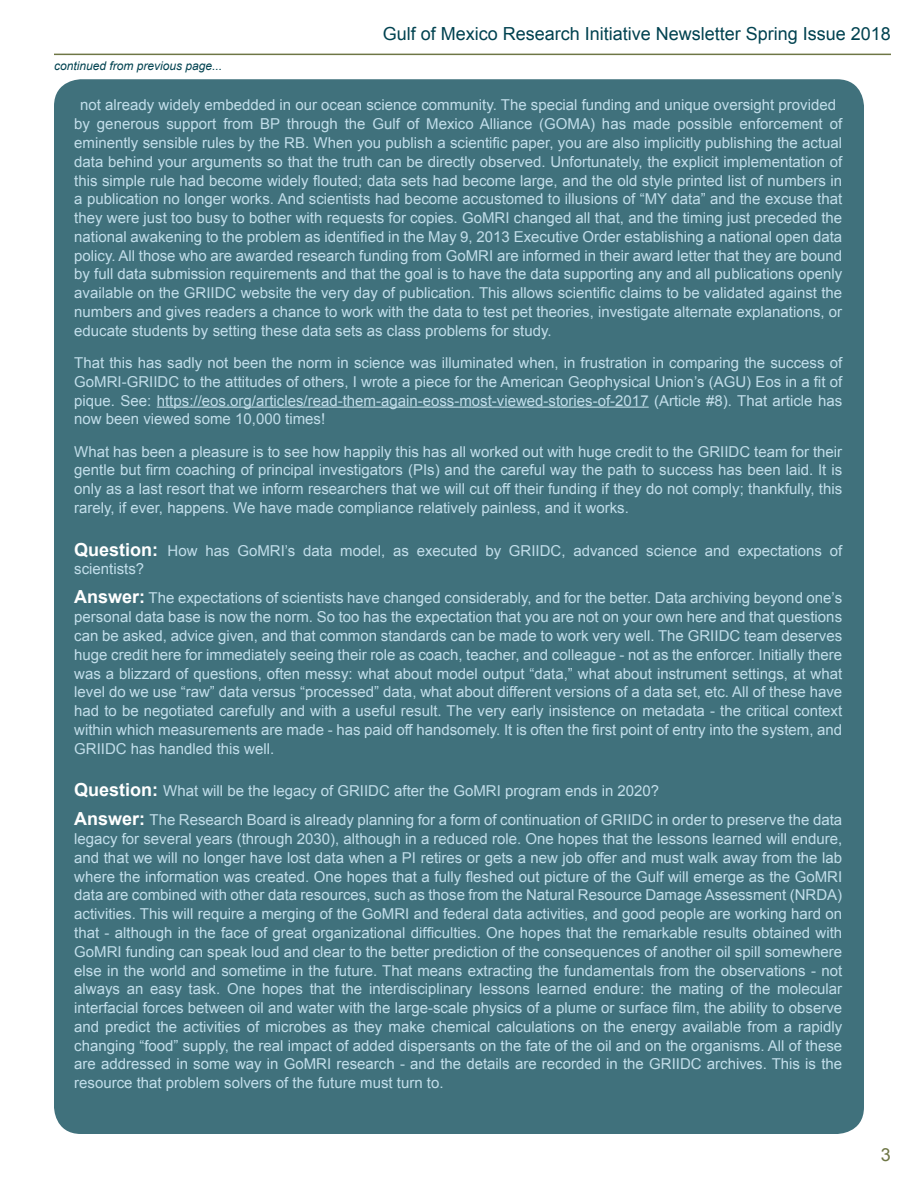
<style>
.page{position:relative;width:918px;height:1188px;background:#fff}
.page>*{position:absolute;margin:0;border:0;box-sizing:border-box;transform-origin:0 0}
.t1{font:18px "Arial";color:#004250}
.t2{font:18px "Arial";color:#6e7645}
.t3{font:15px/18.8px "Arial";color:#c2deea;text-align:justify}
.t4{font:italic 12px "Arial";color:#004250}
.s1{font-weight:700;font-size:18px;color:#fff}
</style>
<div class="page">
<hr style="left:54px;top:54px;width:837px;height:1px;background:#6e7645">
<div style="left:54px;top:79px;width:810px;height:1055px;background:#40717c;border-radius:27px"></div>
<hr style="left:157px;top:407px;width:492px;height:1px;background:#c2deea">
<p class="t4" style="left:54px;top:58px;width:170px">continued from previous page...</p>
<p class="t1" style="left:383px;top:22px;width:510px">Gulf of Mexico Research Initiative Newsletter Spring Issue 2018</p>
<p class="t3" style="left:74px;top:96px;width:770px;text-align:left;text-indent:6px">not already widely embedded in our ocean science community. The special funding and unique oversight provided by generous support from BP through the Gulf of Mexico Alliance (GOMA) has made possible enforcement of eminently sensible rules by the RB. When you publish a scientific paper, you are also implicitly publishing the actual data behind your arguments so that the truth can be directly observed. Unfortunately, the explicit implementation of this simple rule had become widely flouted; data sets had become large, and the old style printed list of numbers in a publication no longer works. And scientists had become accustomed to illusions of “MY data” and the excuse that they were just too busy to bother with requests for copies. GoMRI changed all that, and the timing just preceded the national awakening to the problem as identified in the May 9, 2013 Executive Order establishing a national open data policy. All those who are awarded research funding from GoMRI are informed in their award letter that they are bound by full data submission requirements and that the goal is to have the data supporting any and all publications openly available on the GRIIDC website the very day of publication. This allows scientific claims to be validated against the numbers and gives readers a chance to work with the data to test pet theories, investigate alternate explanations, or educate students by setting these data sets as class problems for study.</p>
<p class="t3" style="left:74px;top:354px;width:770px">That this has sadly not been the norm in science was illuminated when, in frustration in comparing the success of GoMRI-GRIIDC to the attitudes of others, I wrote a piece for the American Geophysical Union’s (AGU) Eos in a fit of pique. See: https://eos.org/articles/read-them-again-eoss-most-viewed-stories-of-2017 (Article #8). That article has now been viewed some 10,000 times!</p>
<p class="t3" style="left:74px;top:442px;width:770px">What has been a pleasure is to see how happily this has all worked out with huge credit to the GRIIDC team for their gentle but firm coaching of principal investigators (PIs) and the careful way the path to success has been laid. It is only as a last resort that we inform researchers that we will cut off their funding if they do not comply; thankfully, this rarely, if ever, happens. We have made compliance relatively painless, and it works.</p>
<p class="t3" style="left:74px;top:541px;width:770px"><span class="s1">Question:</span> How has GoMRI’s data model, as executed by GRIIDC, advanced science and expectations of scientists?</p>
<p class="t3" style="left:74px;top:589px;width:770px"><span class="s1">Answer:</span> The expectations of scientists have changed considerably, and for the better. Data archiving beyond one’s personal data base is now the norm. So too has the expectation that you are not on your own here and that questions can be asked, advice given, and that common standards can be made to work very well. The GRIIDC team deserves huge credit here for immediately seeing their role as coach, teacher, and colleague - not as the enforcer. Initially there was a blizzard of questions, often messy: what about model output “data,” what about instrument settings, at what level do we use “raw” data versus “processed” data, what about different versions of a data set, etc. All of these have had to be negotiated carefully and with a useful result. The very early insistence on metadata - the critical context within which measurements are made - has paid off handsomely. It is often the first point of entry into the system, and GRIIDC has handled this well.</p>
<p class="t3" style="left:74px;top:782px;width:587px"><span class="s1">Question:</span> What will be the legacy of GRIIDC after the GoMRI program ends in 2020?</p>
<p class="t3" style="left:74px;top:811px;width:770px"><span class="s1">Answer:</span> The Research Board is already planning for a form of continuation of GRIIDC in order to preserve the data legacy for several years (through 2030), although in a reduced role. One hopes that the lessons learned will endure, and that we will no longer have lost data when a PI retires or gets a new job offer and must walk away from the lab where the information was created. One hopes that a fully fleshed out picture of the Gulf will emerge as the GoMRI data are combined with other data resources, such as those from the Natural Resource Damage Assessment (NRDA) activities. This will require a merging of the GoMRI and federal data activities, and good people are working hard on that - although in the face of great organizational difficulties. One hopes that the remarkable results obtained with GoMRI funding can speak loud and clear to the better prediction of the consequences of another oil spill somewhere else in the world and sometime in the future. That means extracting the fundamentals from the observations - not always an easy task. One hopes that the interdisciplinary lessons learned endure: the mating of the molecular interfacial forces between oil and water with the large-scale physics of a plume or surface film, the ability to observe and predict the activities of microbes as they make chemical calculations on the energy available from a rapidly changing “food” supply, the real impact of added dispersants on the fate of the oil and on the organisms. All of these are addressed in some way in GoMRI research - and the details are recorded in the GRIIDC archives. This is the resource that problem solvers of the future must turn to.</p>
<p class="t2" style="left:881px;top:1143px;width:12px">3</p>
</div>
